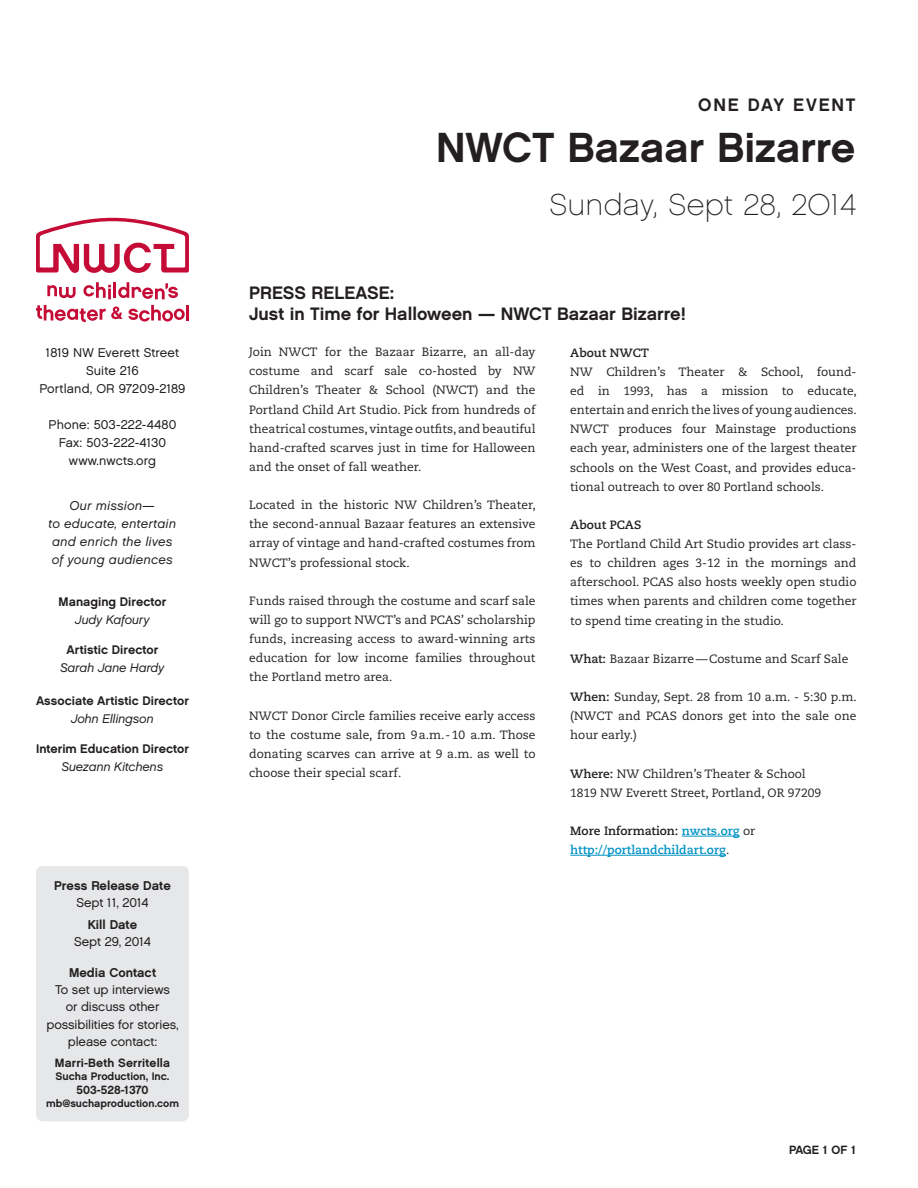
<style>
.page{position:relative;width:918px;height:1188px;background:#fff}
.page>*{position:absolute;margin:0;border:0;box-sizing:border-box;transform-origin:0 0}
.t1{font:42px "Chalet New York Nineteen Sixty";color:#231f20}
.Title_Staple{font:30px "Chalet Paris Nineteen Sixty";letter-spacing:.03em;color:#231f20}
.t2{font:18px/21.6px "Chalet New York Nineteen Sixty";color:#231f20}
.t3{font:18px "Chalet New York Nineteen Sixty";letter-spacing:.1em;color:#231f20}
.address{font:12.75px/17.2px "Chalet London Nineteen Sixty";letter-spacing:-.005em;color:#231f20;text-align:center}
.mission{font:12.75px/18px "Chalet Oblique London";letter-spacing:.02em;color:#231f20;text-align:center}
.t4{font:12.75px "Chalet New York Nineteen Sixty";color:#231f20}
.job_title{font:12.45px "Chalet New York Nineteen Sixty";letter-spacing:.005em;color:#231f20}
.Name{font:12.45px "Chalet Oblique London";letter-spacing:-.005em;color:#231f20}
.PR_Body{font:12px/19.2px "Caecilia";color:#231f20;text-align:justify}
.PR_Body-2{font:700 12px "Caecilia";color:#231f20}
.Page{font:12px "Chalet New York Nineteen Sixty";letter-spacing:.01em;color:#231f20}
.PR_Body-3{font:700 12px "Caecilia";color:#0092c4}
.t5{font:10.8px "Chalet New York Nineteen Sixty";color:#231f20}
.t6{font:10.65px "Chalet New York Nineteen Sixty";color:#231f20}
.s1{font-family:"Chalet Paris Nineteen Seventy"}
.s2{font-weight:700}
.s3{color:#0092c4}
.s4{font-weight:400}
.s5{font-weight:400;color:#231f20}
</style>
<div class="page">
<div style="left:36px;top:866px;width:153px;height:255px;background:#e6e7e9;border-radius:7px"></div>
<svg style="left:47px;top:285px;width:29px;height:13px"></svg>
<svg style="left:83px;top:282px;width:95px;height:17px"></svg>
<svg style="left:36px;top:305px;width:149px;height:17px"></svg>
<hr style="left:186px;top:305px;width:3px;height:15px;background:#c40c37">
<svg style="left:36px;top:218px;width:153px;height:55px"></svg>
<hr style="left:682px;top:836px;width:58px;height:1px;background:#0092c4">
<hr style="left:570px;top:855px;width:156px;height:1px;background:#0092c4">
<p class="address" style="left:46px;top:344px;width:135px">1819 NW Everett Street</p>
<p class="address" style="left:86px;top:362px;width:54px">Suite 216</p>
<p class="address" style="left:39px;top:380px;width:148px">Portland, OR 97209-2189</p>
<p class="address" style="left:49px;top:416px;width:129px">Phone: 503-222-4480</p>
<p class="address" style="left:59px;top:434px;width:109px">Fax: 503-222-4130</p>
<p class="address" style="left:69px;top:452px;width:89px">www.nwcts.org</p>
<p class="mission" style="left:49px;top:497px;width:129px">Our mission—<br>to educate, entertain and enrich the lives of young audiences</p>
<p class="job_title" style="left:59px;top:594px;width:109px">Managing Director</p>
<p class="Name" style="left:75px;top:612px;width:76px">Judy Kafoury</p>
<p class="job_title" style="left:67px;top:642px;width:93px">Artistic Director</p>
<p class="Name" style="left:60px;top:660px;width:106px">Sarah Jane Hardy</p>
<p class="job_title" style="left:36px;top:693px;width:154px">Associate Artistic Director</p>
<p class="Name" style="left:71px;top:711px;width:84px">John Ellingson</p>
<p class="job_title" style="left:36px;top:741px;width:155px">Interim Education Director</p>
<p class="Name" style="left:62px;top:759px;width:103px">Suezann Kitchens</p>
<p class="t4" style="left:54px;top:877px;width:118px">Press Release Date</p>
<p class="address" style="left:77px;top:894px;width:73px">Sept 11, 2014</p>
<p class="t4" style="left:88px;top:917px;width:51px">Kill Date</p>
<p class="address" style="left:74px;top:933px;width:78px">Sept 29, 2014</p>
<p class="t4" style="left:69px;top:964px;width:89px">Media Contact</p>
<p class="address" style="left:46px;top:981px;width:134px">To set up interviews<br>or discuss other possibilities for stories, please contact:</p>
<p class="Page" style="left:55px;top:1055px;width:117px">Marri-Beth Serritella</p>
<p class="t5" style="left:56px;top:1069px;width:115px">Sucha Production, Inc.</p>
<p class="Page" style="left:77px;top:1083px;width:74px">503-528-1370</p>
<p class="t6" style="left:46px;top:1097px;width:134px">mb@suchaproduction.com</p>
<p class="t3" style="left:698px;top:94px;width:159px">ONE DAY EVENT</p>
<p class="t1" style="left:436px;top:121px;width:421px">NWCT Bazaar Bizarre</p>
<p class="Title_Staple" style="left:550px;top:187px;width:308px">Sunday, Sept 28<span class="s1">, 2014</span></p>
<p class="t2" style="left:249px;top:281px;width:438px">PRESS RELEASE:<br>Just in Time for Halloween — NWCT Bazaar Bizarre!</p>
<p class="PR_Body" style="left:249px;top:343px;width:288px">Join NWCT for the Bazaar Bizarre, an all-day costume and scarf sale co-hosted by NW Children’s Theater &amp; School (NWCT) and the Portland Child Art Studio. Pick from hundreds of theatrical costumes, vintage outfits, and beautiful hand-crafted scarves just in time for Halloween and the onset of fall weather.</p>
<p class="PR_Body" style="left:249px;top:496px;width:288px">Located in the historic NW Children’s Theater, the second-annual Bazaar features an extensive array of vintage and hand-crafted costumes from NWCT’s professional stock.</p>
<p class="PR_Body" style="left:249px;top:591px;width:288px">Funds raised through the costume and scarf sale will go to support NWCT’s and PCAS’ scholarship funds, increasing access to award-winning arts education for low income families throughout the Portland metro area.</p>
<p class="PR_Body" style="left:249px;top:706px;width:288px">NWCT Donor Circle families receive early access to the costume sale, from 9a.m.-10 a.m. Those donating scarves can arrive at 9 a.m. as well to choose their special scarf.</p>
<p class="PR_Body-2" style="left:570px;top:346px;width:80px">About NWCT</p>
<p class="PR_Body" style="left:570px;top:362px;width:288px">NW Children’s Theater &amp; School, found&shy;ed in 1993, has a mission to educate, entertain and enrich the lives of young audiences.<br>NWCT produces four Mainstage productions each year, administers one of the largest theater schools on the West Coast, and provides educa&shy;tional outreach to over 80 Portland schools.</p>
<p class="PR_Body-2" style="left:570px;top:518px;width:73px">About PCAS</p>
<p class="PR_Body" style="left:570px;top:534px;width:288px">The Portland Child Art Studio provides art class&shy;es to children ages 3-12 in the mornings and afterschool. PCAS also hosts weekly open studio times when parents and children come together to spend time creating in the studio.</p>
<p class="PR_Body" style="left:570px;top:649px;width:280px"><span class="s2">What:</span> Bazaar Bizarre—Costume and Scarf Sale</p>
<p class="PR_Body" style="left:570px;top:687px;width:288px"><span class="s2">When:</span> Sunday, Sept. 28 from 10 a.m. - 5:30 p.m. (NWCT and PCAS donors get into the sale one hour early.)</p>
<p class="PR_Body" style="left:570px;top:764px;width:237px"><span class="s2">Where:</span> NW Children’s Theater &amp; School</p>
<p class="PR_Body" style="left:570px;top:783px;width:252px">1819 NW Everett Street, Portland, OR 97209</p>
<p class="PR_Body-2" style="left:570px;top:824px;width:187px">More Information: <span class="s3">nwcts.org</span> <span class="s4">or</span></p>
<p class="PR_Body-3" style="left:570px;top:843px;width:161px">http://portlandchildart.org<span class="s5">.</span></p>
<p class="Page" style="left:789px;top:1142px;width:69px">PAGE 1 OF 1</p>
</div>
